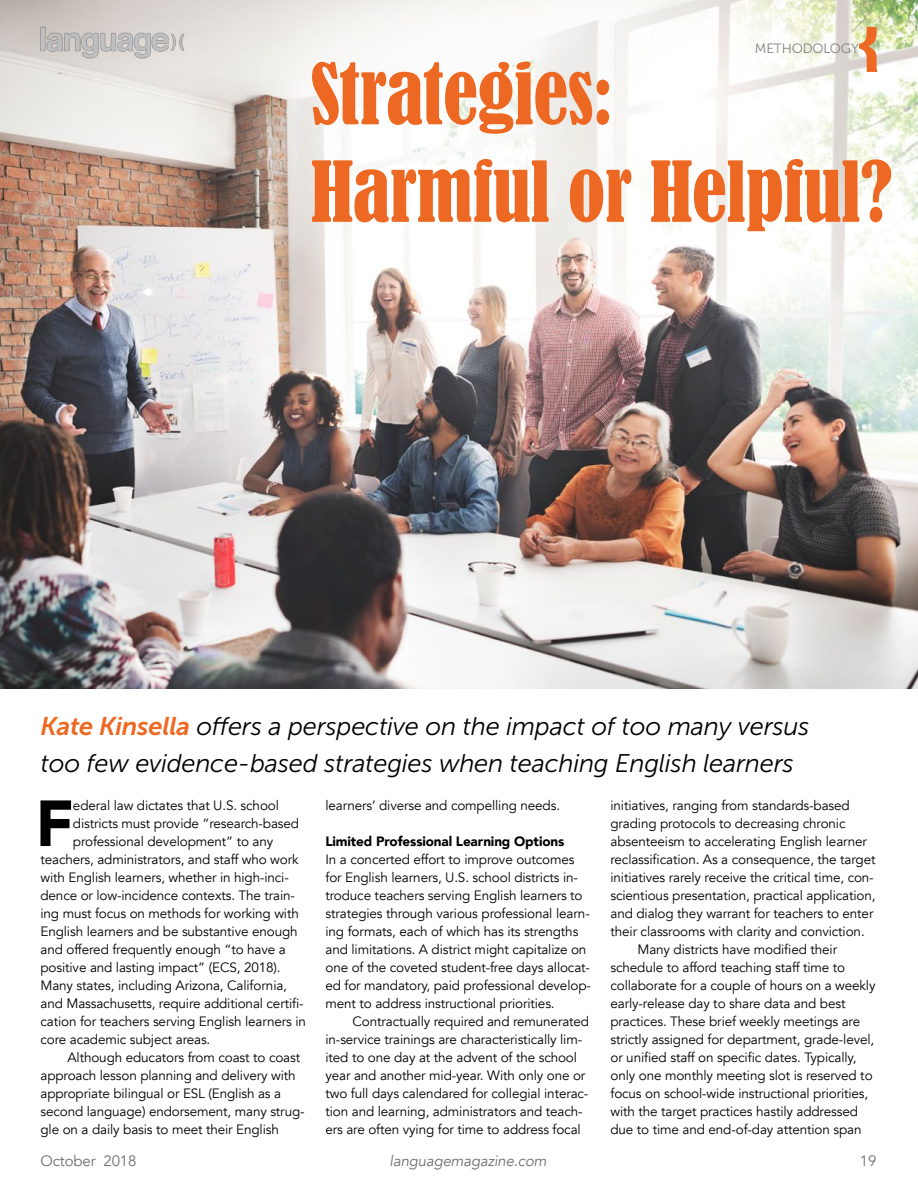
<style>
.page{position:relative;width:918px;height:1188px;background:#fff}
.page>*{position:absolute;margin:0;border:0;box-sizing:border-box;transform-origin:0 0}
.t1{font:condensed 78px/97.5px "Bernard";letter-spacing:-.01em;color:#ed6923}
.t2{font:900 64.35px "Avenir";color:#000}
.t3{font:italic 25.5px/37.5px "Museo Sans 300";letter-spacing:-.01em;color:#000}
.t4{font:italic 15px "Avenir";letter-spacing:-.01em;color:#6d6e71}
.t5{font:15px "Avenir";letter-spacing:-.01em;color:#6d6e71}
.t6{font:13.5px/18px "Avenir";letter-spacing:-.01em;color:#000}
.t7{font:900 13.5px "Avenir";letter-spacing:-.01em;color:#000}
.t8{font:13.5px "Museo Sans 300";letter-spacing:-.01em;color:#808080}
.s1{font-family:"Museo Sans 700";color:#ed6923}
</style>
<div class="page">
<img style="left:0;top:0;width:918px;height:688px">
<img style="left:32px;top:21px;width:158px;height:42px">
<svg style="left:859px;top:27px;width:19px;height:45px"></svg>
<p class="t8" style="left:755px;top:41px;width:105px">METHODOLOGY</p>
<h1 class="t1" style="left:310px;top:47px;width:584px">Strategies:<br>Harmful or Helpful?</h1>
<h3 class="t3" style="left:40px;top:707px;width:771px"><span class="s1">Kate Kinsella</span> offers a perspective on the impact of too many versus too few evidence-based strategies when teaching English learners</h3>
<h2 class="t2" style="left:35px;top:768px;width:40px">F</h2>
<p class="t6" style="left:73px;top:797px;width:208px">ederal law dictates that U.S. school</p>
<p class="t6" style="left:73px;top:815px;width:228px">districts must provide “research-based</p>
<p class="t6" style="left:73px;top:833px;width:202px">professional development” to any</p>
<p class="t6" style="left:41px;top:851px;width:260px">teachers, administrators, and staff who work</p>
<p class="t6" style="left:41px;top:869px;width:250px">with English learners, whether in high-inci-</p>
<p class="t6" style="left:41px;top:887px;width:256px">dence or low-incidence contexts. The train-</p>
<p class="t6" style="left:41px;top:905px;width:260px">ing must focus on methods for working with</p>
<p class="t6" style="left:41px;top:923px;width:259px">English learners and be substantive enough</p>
<p class="t6" style="left:41px;top:941px;width:247px">and offered frequently enough “to have a</p>
<p class="t6" style="left:41px;top:959px;width:242px">positive and lasting impact” (ECS, 2018).</p>
<p class="t6" style="left:41px;top:977px;width:248px">Many states, including Arizona, California,</p>
<p class="t6" style="left:41px;top:995px;width:265px">and Massachusetts, require additional certifi-</p>
<p class="t6" style="left:41px;top:1013px;width:267px">cation for teachers serving English learners in</p>
<p class="t6" style="left:41px;top:1031px;width:171px">core academic subject areas.</p>
<p class="t6" style="left:68px;top:1049px;width:234px">Although educators from coast to coast</p>
<p class="t6" style="left:41px;top:1067px;width:257px">approach lesson planning and delivery with</p>
<p class="t6" style="left:41px;top:1085px;width:242px">appropriate bilingual or ESL (English as a</p>
<p class="t6" style="left:41px;top:1103px;width:266px">second language) endorsement, many strug-</p>
<p class="t6" style="left:41px;top:1121px;width:240px">gle on a daily basis to meet their English</p>
<p class="t6" style="left:325px;top:797px;width:236px">learners’ diverse and compelling needs.</p>
<p class="t7" style="left:325px;top:830px;width:240px">Limited Professional Learning Options</p>
<p class="t6" style="left:325px;top:851px;width:267px">In a concerted effort to improve outcomes for English learners, U.S. school districts in&shy;troduce teachers serving English learners to strategies through various professional learn&shy;ing formats, each of which has its strengths and limitations. A district might capitalize on one of the coveted student-free days allocat&shy;ed for mandatory, paid professional develop&shy;ment to address instructional priorities.</p>
<p class="t6" style="left:325px;top:1012px;width:265px;text-indent:27px">Contractually required and remunerated in-service trainings are characteristically lim&shy;ited to one day at the advent of the school year and another mid-year. With only one or two full days calendared for collegial interac&shy;tion and learning, administrators and teach&shy;ers are often vying for time to address focal</p>
<p class="t6" style="left:610px;top:796px;width:241px">initiatives, ranging from standards-based</p>
<p class="t6" style="left:610px;top:814px;width:237px">grading protocols to decreasing chronic</p>
<p class="t6" style="left:610px;top:832px;width:258px">absenteeism to accelerating English learner</p>
<p class="t6" style="left:610px;top:850px;width:267px">reclassification. As a consequence, the target</p>
<p class="t6" style="left:610px;top:868px;width:265px">initiatives rarely receive the critical time, con-</p>
<p class="t6" style="left:610px;top:886px;width:266px">scientious presentation, practical application,</p>
<p class="t6" style="left:610px;top:904px;width:264px">and dialog they warrant for teachers to enter</p>
<p class="t6" style="left:610px;top:922px;width:256px">their classrooms with clarity and conviction.</p>
<p class="t6" style="left:637px;top:940px;width:201px">Many districts have modified their</p>
<p class="t6" style="left:610px;top:958px;width:236px">schedule to afford teaching staff time to</p>
<p class="t6" style="left:610px;top:976px;width:267px">collaborate for a couple of hours on a weekly</p>
<p class="t6" style="left:610px;top:994px;width:236px">early-release day to share data and best</p>
<p class="t6" style="left:610px;top:1012px;width:251px">practices. These brief weekly meetings are</p>
<p class="t6" style="left:610px;top:1030px;width:265px">strictly assigned for department, grade-level,</p>
<p class="t6" style="left:610px;top:1048px;width:247px">or unified staff on specific dates. Typically,</p>
<p class="t6" style="left:610px;top:1066px;width:264px">only one monthly meeting slot is reserved to</p>
<p class="t6" style="left:610px;top:1084px;width:259px">focus on school-wide instructional priorities,</p>
<p class="t6" style="left:610px;top:1102px;width:249px">with the target practices hastily addressed</p>
<p class="t6" style="left:610px;top:1120px;width:253px">due to time and end-of-day attention span</p>
<p class="t5" style="left:40px;top:1151px;width:97px">October 2018</p>
<p class="t4" style="left:390px;top:1151px;width:158px">languagemagazine.com</p>
<p class="t5" style="left:860px;top:1151px;width:18px">19</p>
</div>
